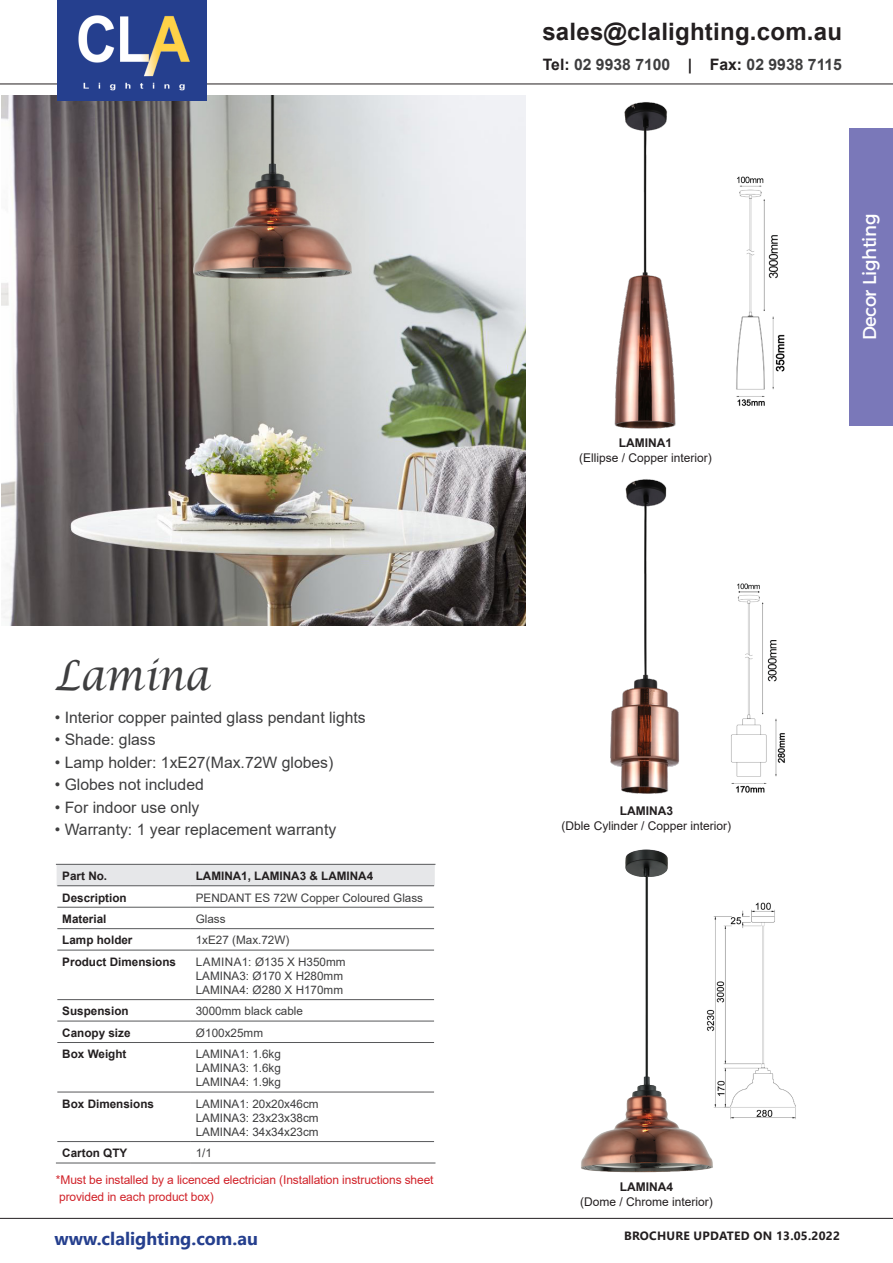
<style>
.page{position:relative;width:893px;height:1263px;background:#fff}
.page>*{position:absolute;margin:0;border:0;box-sizing:border-box;transform-origin:0 0}
.t1{font:italic 41.25px "Lucida Calligraphy";color:#3e3e3f;scale:.91 1}
.t2{font:700 24px "Arial";letter-spacing:.01em;color:#231f20}
.t3{font:18.9px "Argentum Sans";letter-spacing:-.025em;color:#fff;scale:.95 1}
.t4{font:700 18px "Segoe UI";color:#253f8e}
.t5{font:15.75px "Arial";color:#3e3e3f}
.t6{font:700 15.75px "Arial";color:#3e3e3f}
.t7{font:12px "Arial";letter-spacing:-.01em;color:#d1232a}
.t8{font:12px "Arial";color:#231f20}
.t9{font:700 12px "Segoe UI";letter-spacing:.02em;color:#231f20}
.t10{font:700 12px "Arial";color:#231f20}
.t11{font:11.7px "Arial";color:#3e3e3f}
.t12{font:700 11.7px "Arial";color:#231f20}
.s1{color:#231f20}
</style>
<div class="page">
<img style="left:1px;top:96px;width:525px;height:530px">
<hr style="left:0;top:84px;width:893px;height:1px;background:#231f20">
<div style="left:57px;top:0;width:150px;height:101px;background:#253f8e"></div>
<img style="left:78px;top:15px;width:112px;height:76px">
<hr style="left:0;top:1218px;width:893px;height:1px;background:#231f20">
<div style="left:849px;top:128px;width:44px;height:298px;background:#7a78b9"></div>
<img style="left:614px;top:102px;width:62px;height:327px">
<img style="left:736px;top:176px;width:49px;height:230px">
<img style="left:738px;top:583px;width:48px;height:210px">
<img style="left:610px;top:479px;width:128px;height:315px">
<img style="left:581px;top:849px;width:132px;height:324px">
<div style="left:57px;top:865px;width:378px;height:21px;background:#e6e7e9"></div>
<hr style="left:56px;top:864px;width:134px;height:1px;background:#57585a">
<hr style="left:190px;top:864px;width:245px;height:1px;background:#57585a">
<hr style="left:57px;top:885px;width:133px;height:1px;background:#57585a">
<hr style="left:190px;top:885px;width:244px;height:1px;background:#57585a">
<hr style="left:57px;top:907px;width:133px;height:1px;background:#57585a">
<hr style="left:190px;top:907px;width:244px;height:1px;background:#57585a">
<hr style="left:57px;top:928px;width:133px;height:1px;background:#57585a">
<hr style="left:190px;top:928px;width:244px;height:1px;background:#57585a">
<hr style="left:57px;top:950px;width:133px;height:1px;background:#57585a">
<hr style="left:190px;top:950px;width:244px;height:1px;background:#57585a">
<hr style="left:57px;top:999px;width:133px;height:1px;background:#57585a">
<hr style="left:190px;top:999px;width:244px;height:1px;background:#57585a">
<hr style="left:57px;top:1021px;width:133px;height:1px;background:#57585a">
<hr style="left:190px;top:1021px;width:244px;height:1px;background:#57585a">
<hr style="left:57px;top:1042px;width:133px;height:1px;background:#57585a">
<hr style="left:190px;top:1042px;width:244px;height:1px;background:#57585a">
<hr style="left:57px;top:1092px;width:133px;height:1px;background:#57585a">
<hr style="left:190px;top:1092px;width:244px;height:1px;background:#57585a">
<hr style="left:57px;top:1141px;width:133px;height:1px;background:#57585a">
<hr style="left:190px;top:1141px;width:244px;height:1px;background:#57585a">
<hr style="left:56px;top:1163px;width:134px;height:1px;background:#57585a">
<hr style="left:190px;top:1163px;width:245px;height:1px;background:#57585a">
<img style="left:698px;top:886px;width:98px;height:248px">
<p class="t2" style="left:542px;top:15px;width:301px">sales@clalighting.com.au</p>
<p class="t6" style="left:543px;top:53px;width:301px"><span class="s1">Tel:</span> 02 9938 7100 <span class="s1">| Fax:</span> 02 9938 7115</p>
<p class="t10" style="left:619px;top:435px;width:55px">LAMINA1</p>
<p class="t8" style="left:579px;top:449px;width:134px">(Ellipse / Copper interior)</p>
<p class="t3" style="left:855px;top:340px;width:135px;rotate:-90deg">Decor Lighting</p>
<p class="t1" style="left:55px;top:650px;width:171px">Lamina</p>
<p class="t5" style="left:55px;top:706px;width:313px">• Interior copper painted glass pendant lights</p>
<p class="t5" style="left:55px;top:729px;width:102px">• Shade: glass</p>
<p class="t5" style="left:55px;top:751px;width:280px">• Lamp holder: 1xE27(Max.72W globes)</p>
<p class="t5" style="left:55px;top:774px;width:151px">• Globes not included</p>
<p class="t5" style="left:55px;top:796px;width:146px">• For indoor use only</p>
<p class="t5" style="left:55px;top:819px;width:283px">• Warranty: 1 year replacement warranty</p>
<p class="t12" style="left:62px;top:868px;width:46px">Part No.</p>
<p class="t12" style="left:196px;top:868px;width:179px">LAMINA1, LAMINA3 &amp; LAMINA4</p>
<p class="t12" style="left:62px;top:889px;width:66px">Description</p>
<p class="t11" style="left:196px;top:889px;width:229px">PENDANT ES 72W Copper Coloured Glass</p>
<p class="t12" style="left:62px;top:910px;width:46px">Material</p>
<p class="t11" style="left:196px;top:911px;width:31px">Glass</p>
<p class="t12" style="left:62px;top:932px;width:72px">Lamp holder</p>
<p class="t11" style="left:196px;top:932px;width:95px">1xE27 (Max.72W)</p>
<p class="t12" style="left:62px;top:953px;width:115px">Product Dimensions</p>
<p class="t11" style="left:196px;top:954px;width:151px">LAMINA1: Ø135 X H350mm</p>
<p class="t11" style="left:196px;top:968px;width:149px">LAMINA3: Ø170 X H280mm</p>
<p class="t11" style="left:196px;top:982px;width:149px">LAMINA4: Ø280 X H170mm</p>
<p class="t12" style="left:62px;top:1003px;width:68px">Suspension</p>
<p class="t11" style="left:196px;top:1003px;width:109px">3000mm black cable</p>
<p class="t12" style="left:62px;top:1024px;width:70px">Canopy size</p>
<p class="t11" style="left:196px;top:1025px;width:69px">Ø100x25mm</p>
<p class="t12" style="left:62px;top:1046px;width:66px">Box Weight</p>
<p class="t11" style="left:196px;top:1046px;width:87px">LAMINA1: 1.6kg</p>
<p class="t11" style="left:196px;top:1060px;width:87px">LAMINA3: 1.6kg</p>
<p class="t11" style="left:196px;top:1074px;width:87px">LAMINA4: 1.9kg</p>
<p class="t12" style="left:62px;top:1095px;width:93px">Box Dimensions</p>
<p class="t11" style="left:196px;top:1095px;width:124px">LAMINA1: 20x20x46cm</p>
<p class="t11" style="left:196px;top:1110px;width:124px">LAMINA3: 23x23x38cm</p>
<p class="t11" style="left:196px;top:1124px;width:124px">LAMINA4: 34x34x23cm</p>
<p class="t12" style="left:62px;top:1145px;width:67px">Carton QTY</p>
<p class="t11" style="left:196px;top:1145px;width:18px">1/1</p>
<p class="t7" style="left:56px;top:1172px;width:379px">*Must be installed by a licenced electrician (Installation instructions sheet</p>
<p class="t7" style="left:59px;top:1188px;width:156px">provided in each product box)</p>
<p class="t10" style="left:620px;top:803px;width:55px">LAMINA3</p>
<p class="t8" style="left:562px;top:817px;width:171px">(Dble Cylinder / Copper interior)</p>
<p class="t10" style="left:620px;top:1179px;width:55px">LAMINA4</p>
<p class="t8" style="left:580px;top:1193px;width:134px">(Dome / Chrome interior)</p>
<p class="t4" style="left:54px;top:1221px;width:205px">www.clalighting.com.au</p>
<p class="t9" style="left:624px;top:1224px;width:217px">BROCHURE UPDATED ON 13.05.2022</p>
</div>
